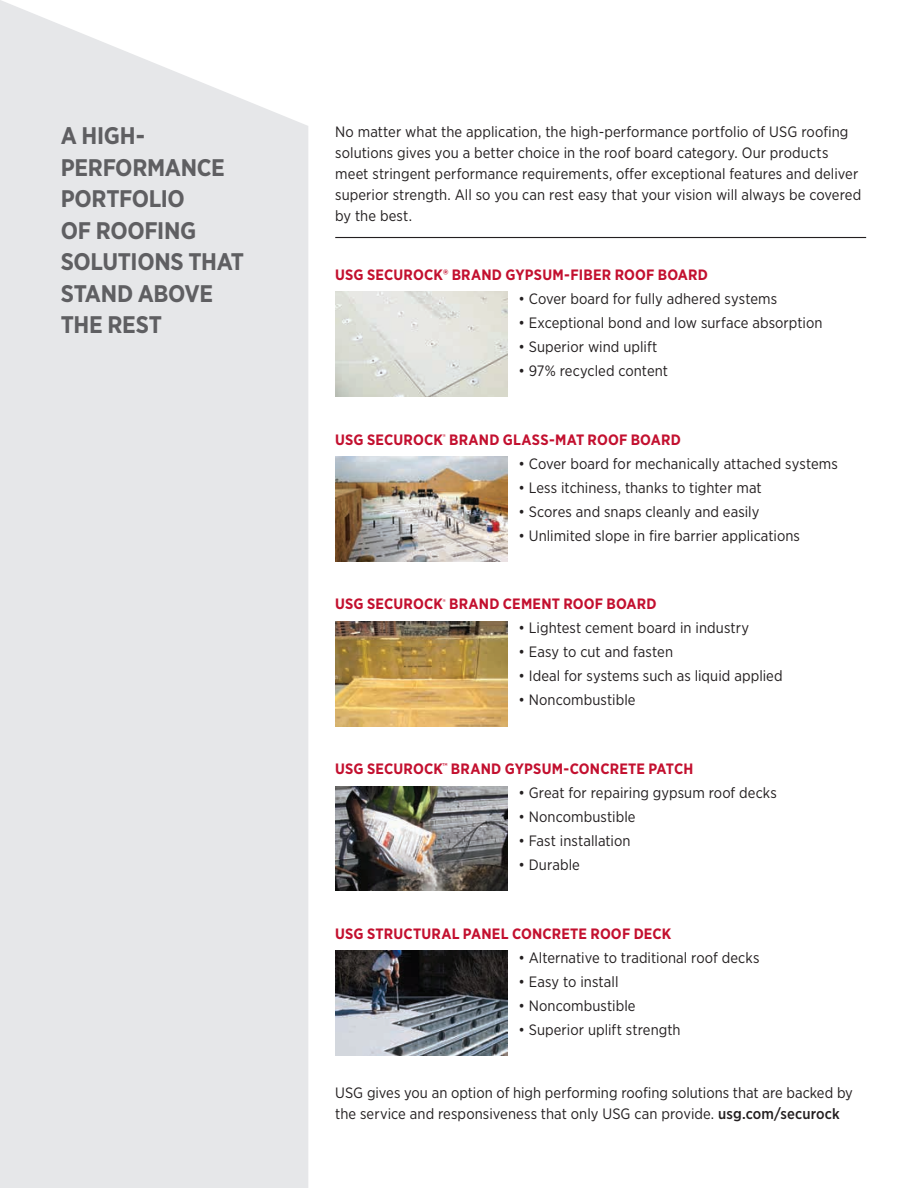
<style>
.page{position:relative;width:918px;height:1188px;background:#fff}
.page>*{position:absolute;margin:0;border:0;box-sizing:border-box;transform-origin:0 0}
.t1{font:700 24px/31.5px "Gotham Narrow";letter-spacing:-.015em;color:#5f5f62}
.t2{font:15px/21px "Gotham Narrow";letter-spacing:.005em;color:#231f20}
.t3{font:700 15px "Gotham Narrow";letter-spacing:.01em;color:#c3102f}
.s1{font-weight:500}
</style>
<div class="page">
<div style="left:0;top:0;width:308px;height:1188px;background:#e6e7e9"></div>
<hr style="left:335px;top:237px;width:531px;height:1px;background:#231f20">
<img style="left:335px;top:292px;width:173px;height:105px">
<img style="left:335px;top:457px;width:173px;height:104px">
<img style="left:335px;top:621px;width:173px;height:105px">
<img style="left:335px;top:786px;width:173px;height:105px">
<img style="left:335px;top:951px;width:173px;height:105px">
<h1 class="t1" style="left:61px;top:120px;width:185px">A HIGH-<br>PERFORMANCE<br>PORTFOLIO<br>OF ROOFING<br>SOLUTIONS THAT<br>STAND ABOVE<br>THE REST</h1>
<p class="t2" style="left:335px;top:121px;width:528px">No matter what the application, the high-performance portfolio of USG roofing solutions gives you a better choice in the roof board category. Our products meet stringent performance requirements, offer exceptional features and deliver superior strength. All so you can rest easy that your vision will always be covered by the best.</p>
<p class="t3" style="left:335px;top:265px;width:374px">USG SECUROCK® BRAND GYPSUM-FIBER ROOF BOARD</p>
<p class="t2" style="left:518px;top:288px;width:260px">• Cover board for fully adhered systems</p>
<p class="t2" style="left:518px;top:312px;width:306px">• Exceptional bond and low surface absorption</p>
<p class="t2" style="left:518px;top:336px;width:141px">• Superior wind uplift</p>
<p class="t2" style="left:518px;top:360px;width:151px">• 97% recycled content</p>
<p class="t3" style="left:335px;top:430px;width:347px">USG SECUROCK<sup>®</sup> BRAND GLASS-MAT ROOF BOARD</p>
<p class="t2" style="left:518px;top:452px;width:321px">• Cover board for mechanically attached systems</p>
<p class="t2" style="left:518px;top:476px;width:245px">• Less itchiness, thanks to tighter mat</p>
<p class="t2" style="left:518px;top:500px;width:243px">• Scores and snaps cleanly and easily</p>
<p class="t2" style="left:518px;top:524px;width:283px">• Unlimited slope in fire barrier applications</p>
<p class="t3" style="left:335px;top:594px;width:323px">USG SECUROCK<sup>®</sup> BRAND CEMENT ROOF BOARD</p>
<p class="t2" style="left:518px;top:617px;width:232px">• Lightest cement board in industry</p>
<p class="t2" style="left:518px;top:641px;width:156px">• Easy to cut and fasten</p>
<p class="t2" style="left:518px;top:665px;width:266px">• Ideal for systems such as liquid applied</p>
<p class="t2" style="left:518px;top:689px;width:119px">• Noncombustible</p>
<p class="t3" style="left:335px;top:759px;width:360px">USG SECUROCK<sup>™</sup> BRAND GYPSUM-CONCRETE PATCH</p>
<p class="t2" style="left:518px;top:782px;width:260px">• Great for repairing gypsum roof decks</p>
<p class="t2" style="left:518px;top:806px;width:119px">• Noncombustible</p>
<p class="t2" style="left:518px;top:830px;width:114px">• Fast installation</p>
<p class="t2" style="left:518px;top:854px;width:63px">• Durable</p>
<p class="t3" style="left:335px;top:924px;width:338px">USG STRUCTURAL PANEL CONCRETE ROOF DECK</p>
<p class="t2" style="left:518px;top:947px;width:243px">• Alternative to traditional roof decks</p>
<p class="t2" style="left:518px;top:971px;width:102px">• Easy to install</p>
<p class="t2" style="left:518px;top:995px;width:119px">• Noncombustible</p>
<p class="t2" style="left:518px;top:1019px;width:164px">• Superior uplift strength</p>
<p class="t2" style="left:335px;top:1082px;width:519px">USG gives you an option of high performing roofing solutions that are backed by the service and responsiveness that only USG can provide. <span class="s1">usg.com/securock</span></p>
</div>
